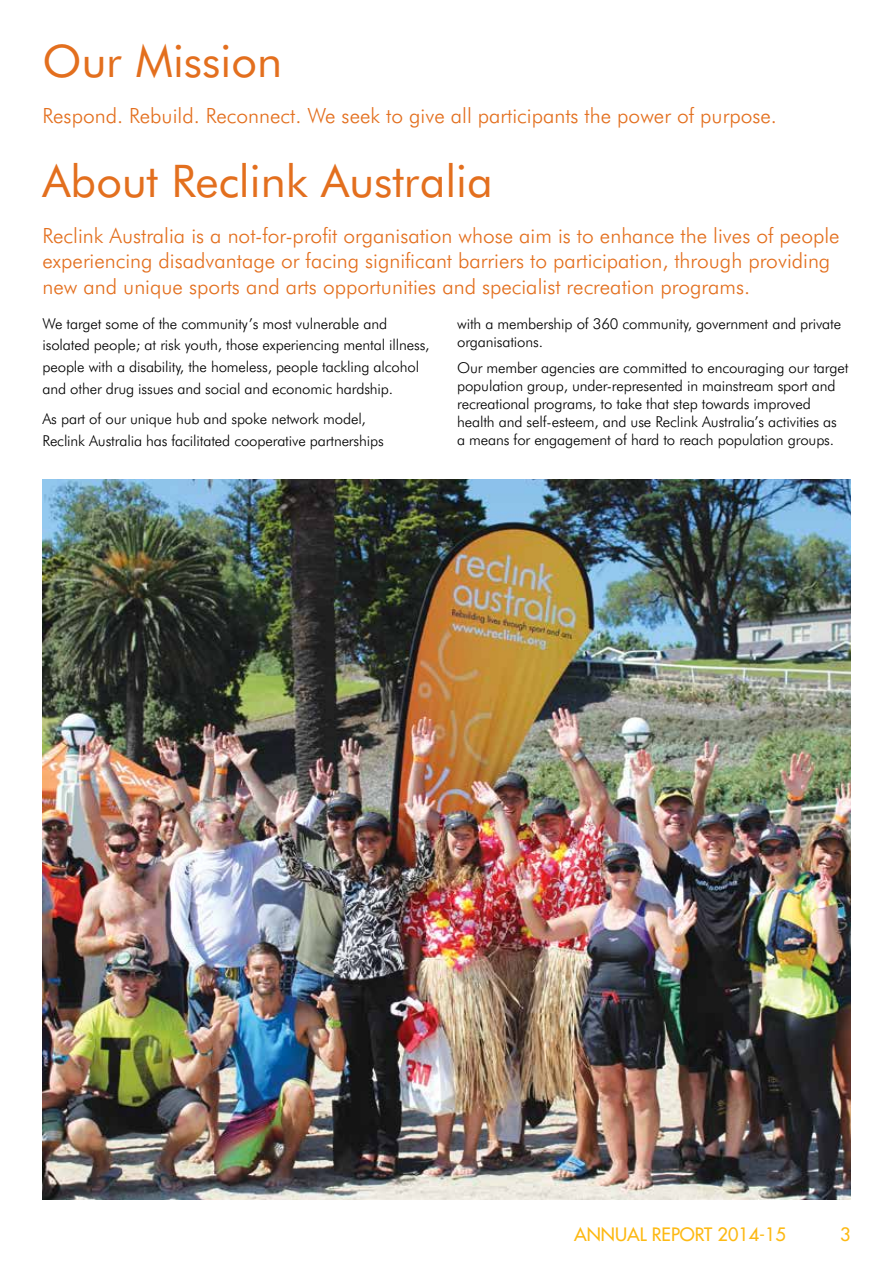
<style>
.page{position:relative;width:893px;height:1263px;background:#fff}
.page>*{position:absolute;margin:0;border:0;box-sizing:border-box;transform-origin:0 0}
.t1{font:45px "Futura BT";color:#e36f1e}
.t2{font:300 21px/25.2px "Futura BT";color:#e36f1e}
.t3{font:18px "Futura";color:#fdb913}
.t4{font:300 15px/18px "Futura BT";letter-spacing:-.01em;color:#000}
</style>
<div class="page">
<img style="left:43px;top:479px;width:807px;height:720px">
<h1 class="t1" style="left:43px;top:34px;width:241px">Our Mission</h1>
<h2 class="t2" style="left:43px;top:103px;width:736px">Respond. Rebuild. Reconnect. We seek to give all participants the power of purpose.</h2>
<h1 class="t1" style="left:43px;top:153px;width:452px">About Reclink Australia</h1>
<p class="t2" style="left:43px;top:223px;width:799px">Reclink Australia is a not-for-profit organisation whose aim is to enhance the lives of people experiencing disadvantage or facing significant barriers to participation, through providing new and unique sports and arts opportunities and specialist recreation programs.</p>
<p class="t4" style="left:43px;top:312px;width:389px;line-height:21.8px">We target some of the community’s most vulnerable and isolated people; at risk youth, those experiencing mental illness, people with a disability, the homeless, people tackling alcohol and other drug issues and social and economic hardship.</p>
<p class="t4" style="left:43px;top:408px;width:343px;line-height:21.8px">As part of our unique hub and spoke network model,<br>Reclink Australia has facilitated cooperative partnerships</p>
<p class="t4" style="left:457px;top:314px;width:386px">with a membership of 360 community, government and private organisations.</p>
<p class="t4" style="left:457px;top:359px;width:393px">Our member agencies are committed to encouraging our target population group, under-represented in mainstream sport and recreational programs, to take that step towards improved health and self-esteem, and use Reclink Australia’s activities as a means for engagement of hard to reach population groups.</p>
<p class="t3" style="left:574px;top:1223px;width:213px">ANNUAL REPORT 2014-15</p>
<p class="t3" style="left:840px;top:1223px;width:12px">3</p>
</div>
